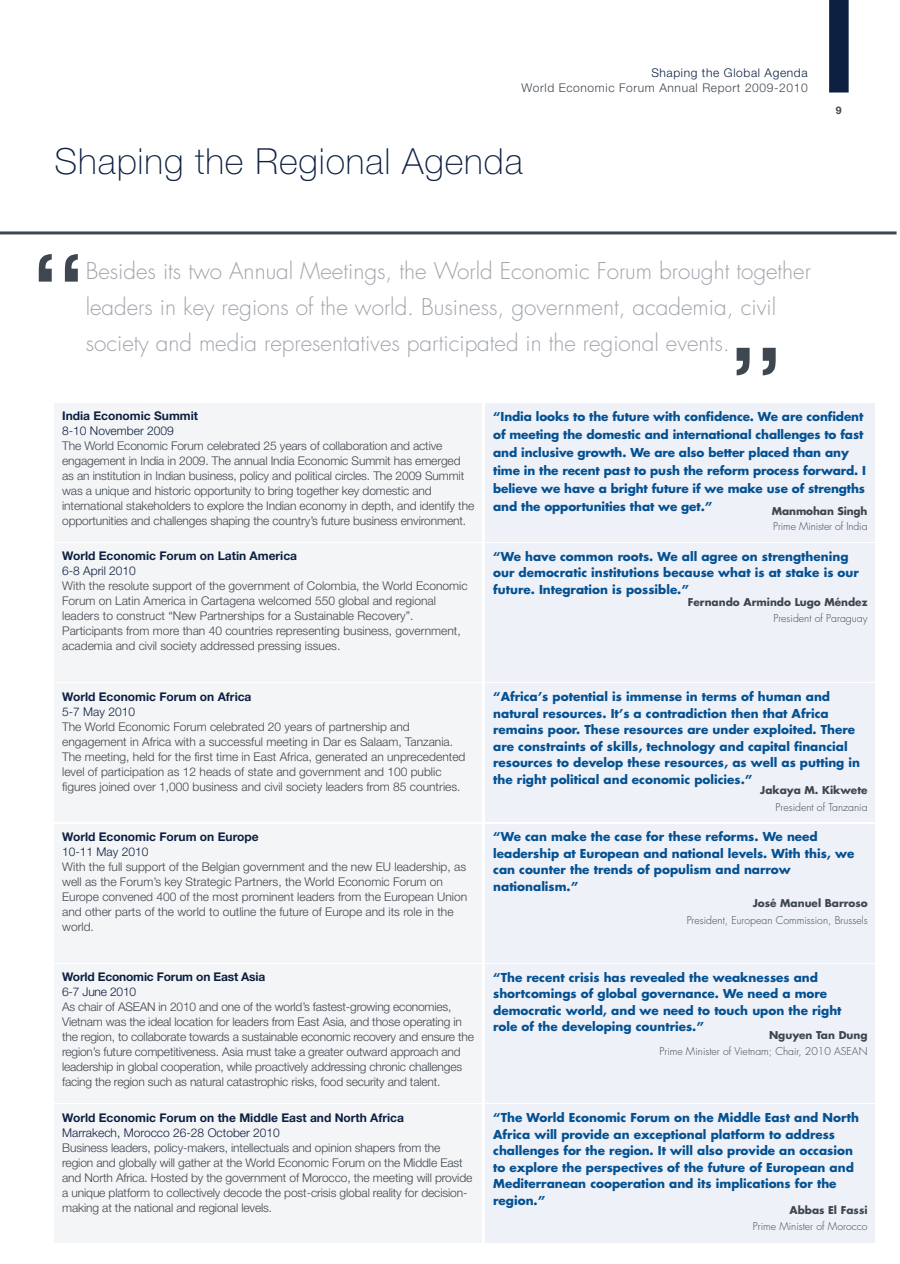
<style>
.page{position:relative;width:900px;height:1264px;background:#fff}
.page>*{position:absolute;margin:0;border:0;box-sizing:border-box;transform-origin:0 0}
.t1{font:108px "Rockwell";color:#3e4750}
.t2{font:100 36px "Helvetica Neue";letter-spacing:.025em;color:#0d2042}
.t3{font:300 22.5px/36px "Futura";color:#a0a5ac}
.t4{font:300 12px/15px "Helvetica Neue";letter-spacing:-.01em;color:#3e4750}
.t5{font:700 12px/16.5px "Futura";color:#045192}
.t6{font:700 12px "Helvetica Neue";color:#0d2042}
.t7{font:300 12px "Helvetica Neue";color:#0d2042}
.t8{font:300 12px "Helvetica Neue";letter-spacing:.05em;color:#3e4750}
.t9{font:300 12px "Helvetica Neue";letter-spacing:.05em;color:#0d2042}
.t10{font:300 10.5px "Futura";color:#3e4750}
.t11{font:700 10.5px "Futura";color:#3e4750}
.t12{font:700 10.5px "Helvetica Neue";color:#3e4750}
</style>
<div class="page">
<div style="left:828px;top:0;width:20px;height:93px;background:#0d2042"></div>
<hr style="left:0;top:231px;width:896px;height:3px;background:#3e4750">
<div style="left:55px;top:403px;width:427px;height:138px;background:#f4f5f6"></div>
<div style="left:485px;top:403px;width:389px;height:138px;background:#eef1f8"></div>
<div style="left:55px;top:543px;width:427px;height:139px;background:#f4f5f6"></div>
<div style="left:485px;top:543px;width:389px;height:139px;background:#eef1f8"></div>
<div style="left:55px;top:684px;width:427px;height:138px;background:#f4f5f6"></div>
<div style="left:485px;top:684px;width:389px;height:138px;background:#eef1f8"></div>
<div style="left:55px;top:824px;width:427px;height:138px;background:#f4f5f6"></div>
<div style="left:485px;top:824px;width:390px;height:138px;background:#eef1f8"></div>
<div style="left:55px;top:964px;width:427px;height:138px;background:#f4f5f6"></div>
<div style="left:485px;top:964px;width:389px;height:138px;background:#eef1f8"></div>
<div style="left:55px;top:1105px;width:427px;height:138px;background:#f4f5f6"></div>
<div style="left:485px;top:1105px;width:389px;height:138px;background:#eef1f8"></div>
<p class="t9" style="left:651px;top:69px;width:158px">Shaping the Global Agenda</p>
<p class="t8" style="left:521px;top:83px;width:287px">World Economic Forum Annual Report 2009-2010</p>
<h2 class="t2" style="left:55px;top:148px;width:469px">Shaping the Regional Agenda</h2>
<p class="t12" style="left:835px;top:106px;width:7px">9</p>
<h1 class="t1" style="left:30px;top:225px;width:58px">“</h1>
<h3 class="t3" style="left:86px;top:255px;width:726px">Besides its two Annual Meetings, the World Economic Forum brought together leaders in key regions of the world. Business, government, academia, civil</h3>
<h3 class="t3" style="left:86px;top:327px;width:645px">society and media representatives participated in the regional events.</h3>
<h1 class="t1" style="left:727px;top:319px;width:58px">”</h1>
<p class="t6" style="left:62px;top:411px;width:137px">India Economic Summit</p>
<p class="t7" style="left:62px;top:426px;width:113px">8-10 November 2009</p>
<p class="t4" style="left:62px;top:439px;width:413px">The World Economic Forum celebrated 25 years of collaboration and active engagement in India in 2009. The annual India Economic Summit has emerged as an institution in Indian business, policy and political circles. The 2009 Summit was a unique and historic opportunity to bring together key domestic and international stakeholders to explore the Indian economy in depth, and identify the opportunities and challenges shaping the country’s future business environment.</p>
<p class="t6" style="left:62px;top:552px;width:236px">World Economic Forum on Latin America</p>
<p class="t7" style="left:62px;top:567px;width:75px">6-8 April 2010</p>
<p class="t4" style="left:62px;top:580px;width:407px">With the resolute support of the government of Colombia, the World Economic Forum on Latin America in Cartagena welcomed 550 global and regional leaders to construct “New Partnerships for a Sustainable Recovery”.<br>Participants from more than 40 countries representing business, government, academia and civil society addressed pressing issues.</p>
<p class="t6" style="left:62px;top:692px;width:191px">World Economic Forum on Africa</p>
<p class="t7" style="left:62px;top:707px;width:74px">5-7 May 2010</p>
<p class="t4" style="left:62px;top:720px;width:405px">The World Economic Forum celebrated 20 years of partnership and engagement in Africa with a successful meeting in Dar es Salaam, Tanzania.<br>The meeting, held for the first time in East Africa, generated an unprecedented level of participation as 12 heads of state and government and 100 public figures joined over 1,000 business and civil society leaders from 85 countries.</p>
<p class="t6" style="left:62px;top:832px;width:198px">World Economic Forum on Europe</p>
<p class="t7" style="left:62px;top:847px;width:88px">10-11 May 2010</p>
<p class="t4" style="left:62px;top:860px;width:406px">With the full support of the Belgian government and the new EU leadership, as well as the Forum’s key Strategic Partners, the World Economic Forum on Europe convened 400 of the most prominent leaders from the European Union and other parts of the world to outline the future of Europe and its role in the world.</p>
<p class="t6" style="left:62px;top:973px;width:205px">World Economic Forum on East Asia</p>
<p class="t7" style="left:62px;top:988px;width:76px">6-7 June 2010</p>
<p class="t4" style="left:62px;top:1001px;width:413px">As chair of ASEAN in 2010 and one of the world’s fastest-growing economies, Vietnam was the ideal location for leaders from East Asia, and those operating in the region, to collaborate towards a sustainable economic recovery and ensure the region’s future competitiveness. Asia must take a greater outward approach and leadership in global cooperation, while proactively addressing chronic challenges facing the region such as natural catastrophic risks, food security and talent.</p>
<p class="t6" style="left:62px;top:1113px;width:343px">World Economic Forum on the Middle East and North Africa</p>
<p class="t7" style="left:62px;top:1128px;width:219px">Marrakech, Morocco 26-28 October 2010</p>
<p class="t4" style="left:62px;top:1141px;width:411px">Business leaders, policy-makers, intellectuals and opinion shapers from the region and globally will gather at the World Economic Forum on the Middle East and North Africa. Hosted by the government of Morocco, the meeting will provide a unique platform to collectively decode the post-crisis global reality for decision&shy;making at the national and regional levels.</p>
<p class="t5" style="left:493px;top:408px;width:374px;line-height:18px">“India looks to the future with confidence. We are confident of meeting the domestic and international challenges to fast and inclusive growth. We are also better placed than any time in the recent past to push the reform process forward. I believe we have a bright future if we make use of strengths and the opportunities that we get.”</p>
<p class="t11" style="left:771px;top:506px;width:97px">Manmohan Singh</p>
<p class="t10" style="left:773px;top:522px;width:96px">Prime Minister of India</p>
<p class="t5" style="left:493px;top:549px;width:367px">“We have common roots. We all agree on strengthening our democratic institutions because what is at stake is our future. Integration is possible.”</p>
<p class="t11" style="left:687px;top:597px;width:181px">Fernando Armindo Lugo Méndez</p>
<p class="t10" style="left:773px;top:614px;width:96px">President of Paraguay</p>
<p class="t5" style="left:493px;top:689px;width:368px">“Africa’s potential is immense in terms of human and natural resources. It’s a contradiction then that Africa remains poor. These resources are under exploited. There are constraints of skills, technology and capital financial resources to develop these resources, as well as putting in the right political and economic policies.”</p>
<p class="t11" style="left:760px;top:785px;width:109px">Jakaya M. Kikwete</p>
<p class="t10" style="left:775px;top:802px;width:93px">President of Tanzania</p>
<p class="t5" style="left:493px;top:830px;width:363px">“We can make the case for these reforms. We need leadership at European and national levels. With this, we can counter the trends of populism and narrow nationalism.”</p>
<p class="t11" style="left:752px;top:899px;width:116px">José Manuel Barroso</p>
<p class="t10" style="left:686px;top:915px;width:182px">President, European Commission, Brussels</p>
<p class="t5" style="left:493px;top:970px;width:350px">“The recent crisis has revealed the weaknesses and shortcomings of global governance. We need a more democratic world, and we need to touch upon the right role of the developing countries.”</p>
<p class="t11" style="left:768px;top:1030px;width:100px">Nguyen Tan Dung</p>
<p class="t10" style="left:659px;top:1047px;width:209px">Prime Minister of Vietnam; Chair, 2010 ASEAN</p>
<p class="t5" style="left:493px;top:1110px;width:367px">“The World Economic Forum on the Middle East and North Africa will provide an exceptional platform to address challenges for the region. It will also provide an occasion to explore the perspectives of the future of European and Mediterranean cooperation and its implications for the region.”</p>
<p class="t11" style="left:789px;top:1205px;width:80px">Abbas El Fassi</p>
<p class="t10" style="left:752px;top:1221px;width:116px">Prime Minister of Morocco</p>
</div>
